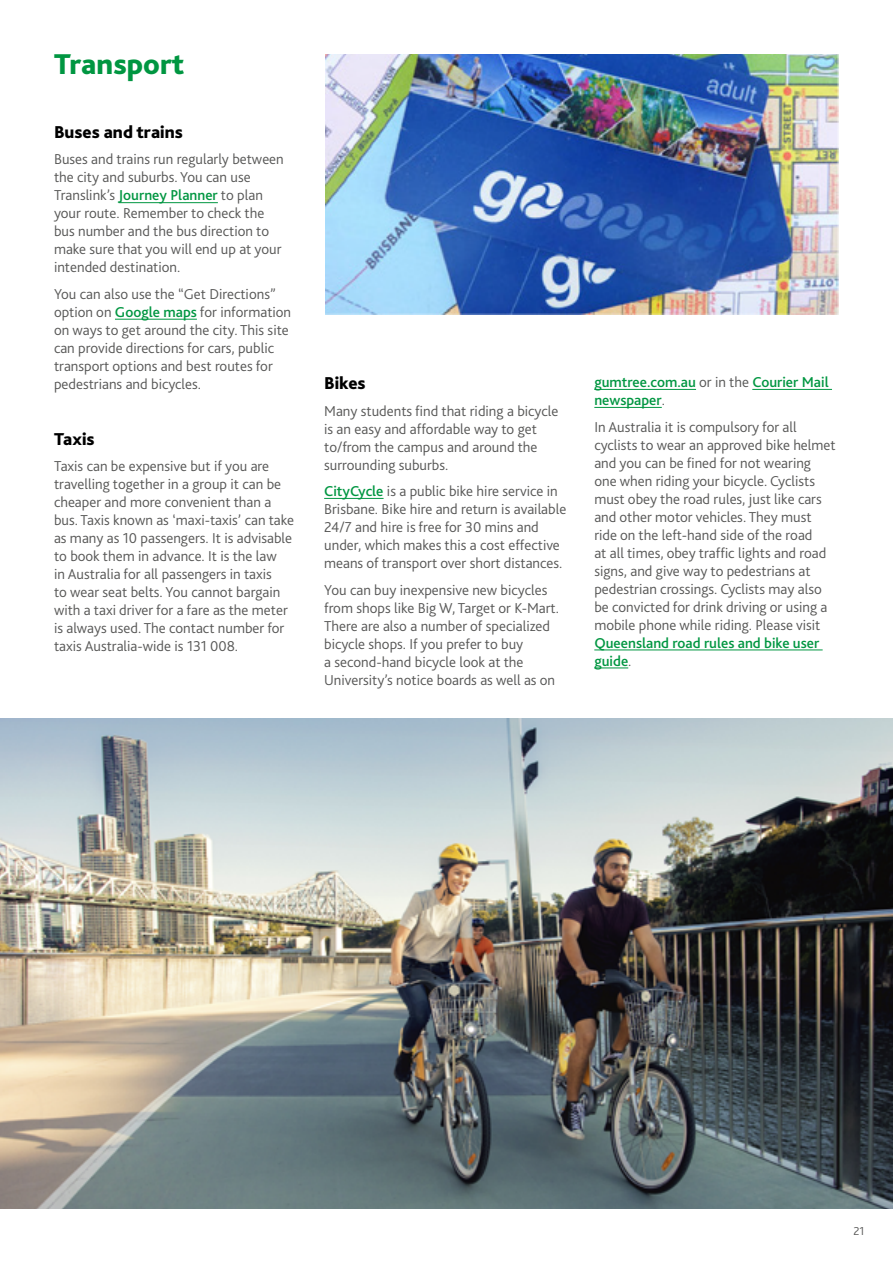
<style>
.page{position:relative;width:893px;height:1263px;background:#fff}
.page>*{position:absolute;margin:0;border:0;box-sizing:border-box;transform-origin:0 0}
.t1{font:800 30px "Bliss 2";color:#009641}
.t2{font:800 18px "Bliss 2";color:#000}
.t3{font:300 15px/18px "Bliss 2";color:#575756}
.t4{font:500 15px/18px "Bliss 2";color:#009641}
.t5{font:300 12px "Bliss 2";color:#575756}
.s1{font-weight:500;color:#009641}
.s2{font-weight:300;color:#575756}
</style>
<div class="page">
<hr style="left:119px;top:202px;width:99px;height:1px;background:#009641">
<hr style="left:115px;top:319px;width:82px;height:1px;background:#009641">
<hr style="left:324px;top:498px;width:60px;height:1px;background:#009641">
<hr style="left:594px;top:389px;width:102px;height:1px;background:#009641">
<hr style="left:752px;top:389px;width:80px;height:1px;background:#009641">
<hr style="left:594px;top:407px;width:68px;height:1px;background:#009641">
<hr style="left:594px;top:649px;width:229px;height:1px;background:#009641">
<hr style="left:594px;top:667px;width:34px;height:1px;background:#009641">
<img style="left:326px;top:54px;width:513px;height:260px">
<img style="left:0;top:719px;width:893px;height:490px">
<h1 class="t1" style="left:54px;top:45px;width:132px">Transport</h1>
<p class="t2" style="left:54px;top:121px;width:130px">Buses and trains</p>
<p class="t3" style="left:54px;top:150px;width:231px">Buses and trains run regularly between the city and suburbs. You can use Translink’s <span class="s1">Journey Planner</span> to plan your route. Remember to check the bus number and the bus direction to make sure that you will end up at your intended destination.</p>
<p class="t3" style="left:54px;top:285px;width:239px">You can also use the “Get Directions” option on <span class="s1">Google maps</span> for information on ways to get around the city. This site can provide directions for cars, public transport options and best routes for pedestrians and bicycles.</p>
<p class="t2" style="left:54px;top:427px;width:42px">Taxis</p>
<p class="t3" style="left:54px;top:457px;width:242px">Taxis can be expensive but if you are travelling together in a group it can be cheaper and more convenient than a bus. Taxis known as ‘maxi-taxis’ can take as many as 10 passengers. It is advisable to book them in advance. It is the law<br>in Australia for all passengers in taxis<br>to wear seat belts. You cannot bargain with a taxi driver for a fare as the meter is always used. The contact number for taxis Australia-wide is 131 008.</p>
<p class="t2" style="left:324px;top:372px;width:43px">Bikes</p>
<p class="t3" style="left:324px;top:402px;width:236px">Many students find that riding a bicycle is an easy and affordable way to get to/from the campus and around the surrounding suburbs.</p>
<p class="t3" style="left:324px;top:482px;width:244px"><span class="s1">CityCycle</span> is a public bike hire service in Brisbane. Bike hire and return is available 24/7 and hire is free for 30 mins and under, which makes this a cost effective means of transport over short distances.</p>
<p class="t3" style="left:324px;top:581px;width:236px">You can buy inexpensive new bicycles from shops like Big W, Target or K-Mart.<br>There are also a number of specialized bicycle shops. If you prefer to buy<br>a second-hand bicycle look at the University’s notice boards as well as on</p>
<p class="t4" style="left:594px;top:373px;width:236px">gumtree.com.au <span class="s2">or in the</span> Courier Mail newspaper<span class="s2">.</span></p>
<p class="t3" style="left:594px;top:418px;width:243px">In Australia it is compulsory for all cyclists to wear an approved bike helmet and you can be fined for not wearing one when riding your bicycle. Cyclists must obey the road rules, just like cars and other motor vehicles. They must ride on the left-hand side of the road<br>at all times, obey traffic lights and road signs, and give way to pedestrians at pedestrian crossings. Cyclists may also be convicted for drink driving or using a mobile phone while riding. Please visit</p>
<p class="t4" style="left:594px;top:634px;width:226px">Queensland road rules and bike user guide<span class="s2">.</span></p>
<p class="t5" style="left:853px;top:1223px;width:12px">21</p>
</div>
